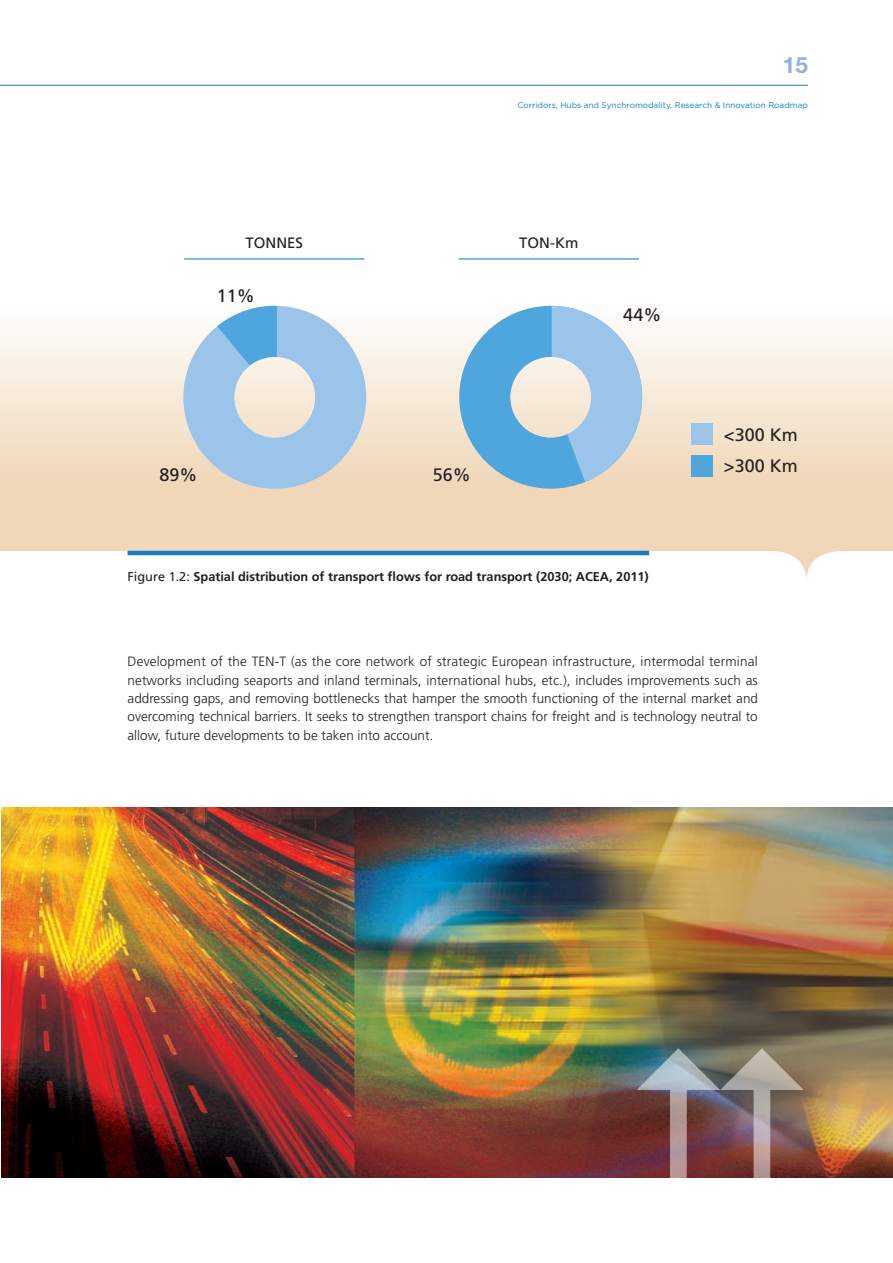
<style>
.page{position:relative;width:893px;height:1263px;background:#fff}
.page>*{position:absolute;margin:0;border:0;box-sizing:border-box;transform-origin:0 0}
.t1{font:700 22.5px "Helvetica Neue LT Std";color:#91b1db}
.t2{font:18px/32px "Frutiger LT Std";color:#231f20}
.t3{font:15px "Frutiger LT Std";color:#231f20}
.t4{font:300 13.5px/18.3px "Frutiger LT Std";color:#231f20;text-align:justify}
.t5{font:700 12.75px "Frutiger LT Std";color:#231f20}
.t6{font:8.25px "Gotham";color:#187dc0}
.s1{font-weight:400}
</style>
<div class="page">
<hr style="left:0;top:85px;width:808px;height:1px;background:#187dc0">
<svg style="left:0;top:258px;width:893px;height:321px"></svg>
<hr style="left:128px;top:551px;width:521px;height:4px;background:#187dc0">
<div style="left:691px;top:424px;width:21px;height:21px;background:#9ac4e9"></div>
<div style="left:691px;top:456px;width:21px;height:21px;background:#4ea6dc"></div>
<div style="left:183px;top:306px;width:183px;height:183px;background:#9ac4e9;border-radius:50%"></div>
<div style="left:459px;top:306px;width:183px;height:183px;background:#4ea6dc;border-radius:50%"></div>
<svg style="left:210px;top:306px;width:105px;height:131px"></svg>
<svg style="left:510px;top:306px;width:132px;height:183px"></svg>
<hr style="left:184px;top:258px;width:180px;height:2px;background:#4ea6dc">
<hr style="left:459px;top:258px;width:180px;height:2px;background:#4ea6dc">
<img style="left:2px;top:807px;width:891px;height:371px">
<img style="left:637px;top:1048px;width:167px;height:130px">
<h1 class="t1" style="left:783px;top:51px;width:27px">15</h1>
<p class="t6" style="left:517px;top:100px;width:292px">Corridors, Hubs and Synchromodality. Research &amp; Innovation Roadmap</p>
<p class="t3" style="left:245px;top:234px;width:11px">TONNE</p>
<p class="t3" style="left:296px;top:234px;width:9px">S</p>
<p class="t3" style="left:519px;top:234px;width:11px">TON</p>
<p class="t3" style="left:550px;top:234px;width:30px">-Km</p>
<h2 class="t2" style="left:217px;top:280px;width:40px">11%</h2>
<h2 class="t2" style="left:159px;top:459px;width:40px">89%</h2>
<h2 class="t2" style="left:433px;top:459px;width:40px">56%</h2>
<h2 class="t2" style="left:623px;top:299px;width:40px">44%</h2>
<p class="t5" style="left:128px;top:569px;width:523px"><span class="s1">Figure 1.2:</span> Spatial distribution of transport flows for road transport (2030; ACEA, 2011)</p>
<h2 class="t2" style="left:724px;top:418px;width:75px">&lt;300 Km &gt;300 Km</h2>
<p class="t4" style="left:128px;top:653px;width:632px">Development of the TEN-T (as the core network of strategic European infrastructure, intermodal terminal networks including seaports and inland terminals, international hubs, etc.), includes improvements such as addressing gaps, and removing bottlenecks that hamper the smooth functioning of the internal market and overcoming technical barriers. It seeks to strengthen transport chains for freight and is technology neutral to allow, future developments to be taken into account.</p>
</div>
